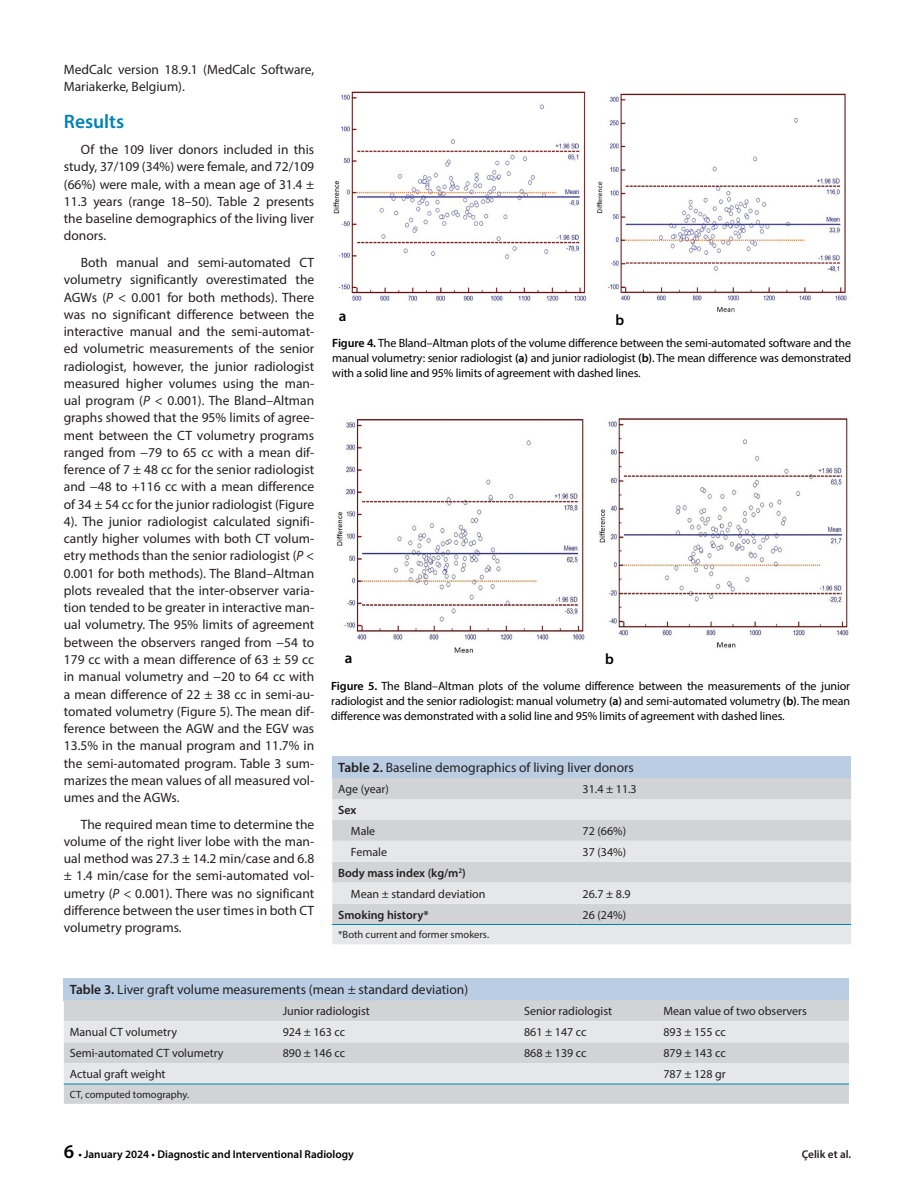
<style>
.page{position:relative;width:915px;height:1191px;background:#fff}
.page>*{position:absolute;margin:0;border:0;box-sizing:border-box;transform-origin:0 0}
.ANA_BASLIK{font:600 19.5px "Myriad Pro";color:#0082b5}
.RESİM-ALTI{font:600 15px "Myriad Pro";color:#000}
.YAZI{font:13.5px/17.2px "Myriad Pro";color:#231f20;text-align:justify}
.TABLO-BASI{font:13.5px "Myriad Pro";color:#231f20}
.RESİM-ALTI-2{font:12px/15px "Myriad Pro";letter-spacing:-.01em;color:#000;text-align:justify}
.TABLO-YAZI{font:12px "Myriad Pro";color:#231f20}
.TABLO-ARA{font:12px "Myriad Pro";color:#231f20}
.TABLO-YAZI-2{font:600 12px "Myriad Pro";color:#231f20}
.t1{font:600 11.25px "Myriad Pro";color:#000}
.t2{font:600 11.25px "Myriad Pro";color:#231f20}
.TABLO-ALTI{font:10.5px "Myriad Pro";color:#231f20}
.s1{font-style:italic}
.s2{font-weight:600}
.s3{font-size:19.5px}
</style>
<div class="page">
<div style="left:64px;top:978px;width:784px;height:22px;background:#bacde2"></div>
<div style="left:64px;top:1000px;width:784px;height:103px;background:#d1d3d4"></div>
<svg style="left:64px;top:1021px;width:784px;height:62px;background:#dfe0e1"></svg>
<hr style="left:64px;top:1083px;width:212px;height:1px;background:#0082b5">
<hr style="left:276px;top:1083px;width:242px;height:1px;background:#0082b5">
<hr style="left:518px;top:1083px;width:139px;height:1px;background:#0082b5">
<hr style="left:657px;top:1083px;width:191px;height:1px;background:#0082b5">
<img style="left:336px;top:418px;width:249px;height:235px">
<img style="left:599px;top:418px;width:250px;height:230px">
<img style="left:333px;top:91px;width:254px;height:210px">
<img style="left:596px;top:93px;width:251px;height:219px">
<div style="left:332px;top:756px;width:518px;height:22px;background:#bacde2"></div>
<div style="left:332px;top:778px;width:518px;height:21px;background:#d1d3d4"></div>
<svg style="left:332px;top:799px;width:518px;height:145px;background:#dddedf"></svg>
<hr style="left:332px;top:924px;width:244px;height:1px;background:#0181b4">
<hr style="left:576px;top:924px;width:274px;height:1px;background:#0181b4">
<p class="YAZI" style="left:64px;top:61px;width:252px">MedCalc version 18.9.1 (MedCalc Software,<br>Mariakerke, Belgium).</p>
<p class="ANA_BASLIK" style="left:64px;top:109px;width:62px">Results</p>
<p class="YAZI" style="left:64px;top:141px;width:252px;text-indent:17px">Of the 109 liver donors included in this study, 37/109 (34%) were female, and 72/109 (66%) were male, with a mean age of 31.4 ± 11.3 years (range 18–50). Table 2 presents the baseline demographics of the living liver donors.</p>
<p class="YAZI" style="left:64px;top:254px;width:252px;text-indent:17px">Both manual and semi-automated CT volumetry significantly overestimated the AGWs (<span class="s1">P</span> &lt; 0.001 for both methods). There was no significant difference between the interactive manual and the semi-automat&shy;ed volumetric measurements of the senior radiologist, however, the junior radiologist measured higher volumes using the man&shy;ual program (<span class="s1">P</span> &lt; 0.001). The Bland–Altman graphs showed that the 95% limits of agree&shy;ment between the CT volumetry programs ranged from −79 to 65 cc with a mean dif&shy;ference of 7 ± 48 cc for the senior radiologist and −48 to +116 cc with a mean difference of 34 ± 54 cc for the junior radiologist (Figure 4). The junior radiologist calculated signifi&shy;cantly higher volumes with both CT volum&shy;etry methods than the senior radiologist (<span class="s1">P</span> &lt; 0.001 for both methods). The Bland–Altman plots revealed that the inter-observer varia&shy;tion tended to be greater in interactive man&shy;ual volumetry. The 95% limits of agreement between the observers ranged from −54 to 179 cc with a mean difference of 63 ± 59 cc in manual volumetry and −20 to 64 cc with a mean difference of 22 ± 38 cc in semi-au&shy;tomated volumetry (Figure 5). The mean dif&shy;ference between the AGW and the EGV was 13.5% in the manual program and 11.7% in the semi-automated program. Table 3 sum&shy;marizes the mean values of all measured vol&shy;umes and the AGWs.</p>
<p class="YAZI" style="left:64px;top:815px;width:252px;text-indent:17px">The required mean time to determine the volume of the right liver lobe with the man&shy;ual method was 27.3 ± 14.2 min/case and 6.8 ± 1.4 min/case for the semi-automated vol&shy;umetry (<span class="s1">P</span> &lt; 0.001). There was no significant difference between the user times in both CT volumetry programs.</p>
<p class="RESİM-ALTI" style="left:338px;top:306px;width:9px">a</p>
<p class="RESİM-ALTI" style="left:615px;top:311px;width:10px">b</p>
<p class="RESİM-ALTI-2" style="left:332px;top:335px;width:520px"><span class="s2">Figure 4.</span> The Bland–Altman plots of the volume difference between the semi-automated software and the manual volumetry: senior radiologist <span class="s2">(a)</span> and junior radiologist <span class="s2">(b)</span>. The mean difference was demonstrated with a solid line and 95% limits of agreement with dashed lines.</p>
<p class="RESİM-ALTI" style="left:344px;top:648px;width:9px">a</p>
<p class="RESİM-ALTI" style="left:605px;top:649px;width:10px">b</p>
<p class="RESİM-ALTI-2" style="left:331px;top:678px;width:520px"><span class="s2">Figure 5.</span> The Bland–Altman plots of the volume difference between the measurements of the junior radiologist and the senior radiologist: manual volumetry <span class="s2">(a)</span> and semi-automated volumetry <span class="s2">(b)</span>. The mean difference was demonstrated with a solid line and 95% limits of agreement with dashed lines.</p>
<p class="TABLO-BASI" style="left:338px;top:759px;width:297px"><span class="s2">Table 2.</span> Baseline demographics of living liver donors</p>
<p class="TABLO-YAZI" style="left:338px;top:781px;width:52px">Age (year)</p>
<p class="TABLO-YAZI" style="left:582px;top:781px;width:56px">31.4 ± 11.3</p>
<p class="TABLO-YAZI-2" style="left:338px;top:802px;width:20px">Sex</p>
<p class="TABLO-YAZI" style="left:351px;top:823px;width:26px">Male</p>
<p class="TABLO-YAZI" style="left:582px;top:823px;width:45px">72 (66%)</p>
<p class="TABLO-YAZI" style="left:351px;top:844px;width:38px">Female</p>
<p class="TABLO-YAZI" style="left:582px;top:844px;width:45px">37 (34%)</p>
<p class="TABLO-YAZI-2" style="left:338px;top:865px;width:129px">Body mass index (kg/m<sup>2</sup>)</p>
<p class="TABLO-YAZI" style="left:351px;top:886px;width:136px">Mean ± standard deviation</p>
<p class="TABLO-YAZI" style="left:582px;top:886px;width:49px">26.7 ± 8.9</p>
<p class="TABLO-YAZI-2" style="left:338px;top:907px;width:92px">Smoking history*</p>
<p class="TABLO-YAZI" style="left:582px;top:907px;width:45px">26 (24%)</p>
<p class="TABLO-ALTI" style="left:338px;top:928px;width:152px">*Both current and former smokers.</p>
<p class="TABLO-BASI" style="left:70px;top:981px;width:400px"><span class="s2">Table 3.</span> Liver graft volume measurements (mean ± standard deviation)</p>
<p class="TABLO-ARA" style="left:282px;top:1004px;width:88px">Junior radiologist</p>
<p class="TABLO-ARA" style="left:524px;top:1004px;width:89px">Senior radiologist</p>
<p class="TABLO-ARA" style="left:663px;top:1004px;width:145px">Mean value of two observers</p>
<p class="TABLO-YAZI" style="left:70px;top:1024px;width:109px">Manual CT volumetry</p>
<p class="TABLO-YAZI" style="left:282px;top:1024px;width:64px">924 ± 163 cc</p>
<p class="TABLO-YAZI" style="left:524px;top:1024px;width:64px">861 ± 147 cc</p>
<p class="TABLO-YAZI" style="left:663px;top:1024px;width:64px">893 ± 155 cc</p>
<p class="TABLO-YAZI" style="left:70px;top:1045px;width:155px">Semi-automated CT volumetry</p>
<p class="TABLO-YAZI" style="left:282px;top:1045px;width:64px">890 ± 146 cc</p>
<p class="TABLO-YAZI" style="left:524px;top:1045px;width:64px">868 ± 139 cc</p>
<p class="TABLO-YAZI" style="left:663px;top:1045px;width:64px">879 ± 143 cc</p>
<p class="TABLO-YAZI" style="left:70px;top:1066px;width:97px">Actual graft weight</p>
<p class="TABLO-YAZI" style="left:663px;top:1066px;width:64px">787 ± 128 gr</p>
<p class="TABLO-ALTI" style="left:70px;top:1087px;width:121px">CT, computed tomography.</p>
<p class="t1" style="left:64px;top:1146px;width:291px"><span class="s3">6</span> • January 2024 • Diagnostic and Interventional Radiology</p>
<p class="t2" style="left:801px;top:1146px;width:51px">Çelik et al.</p>
</div>
